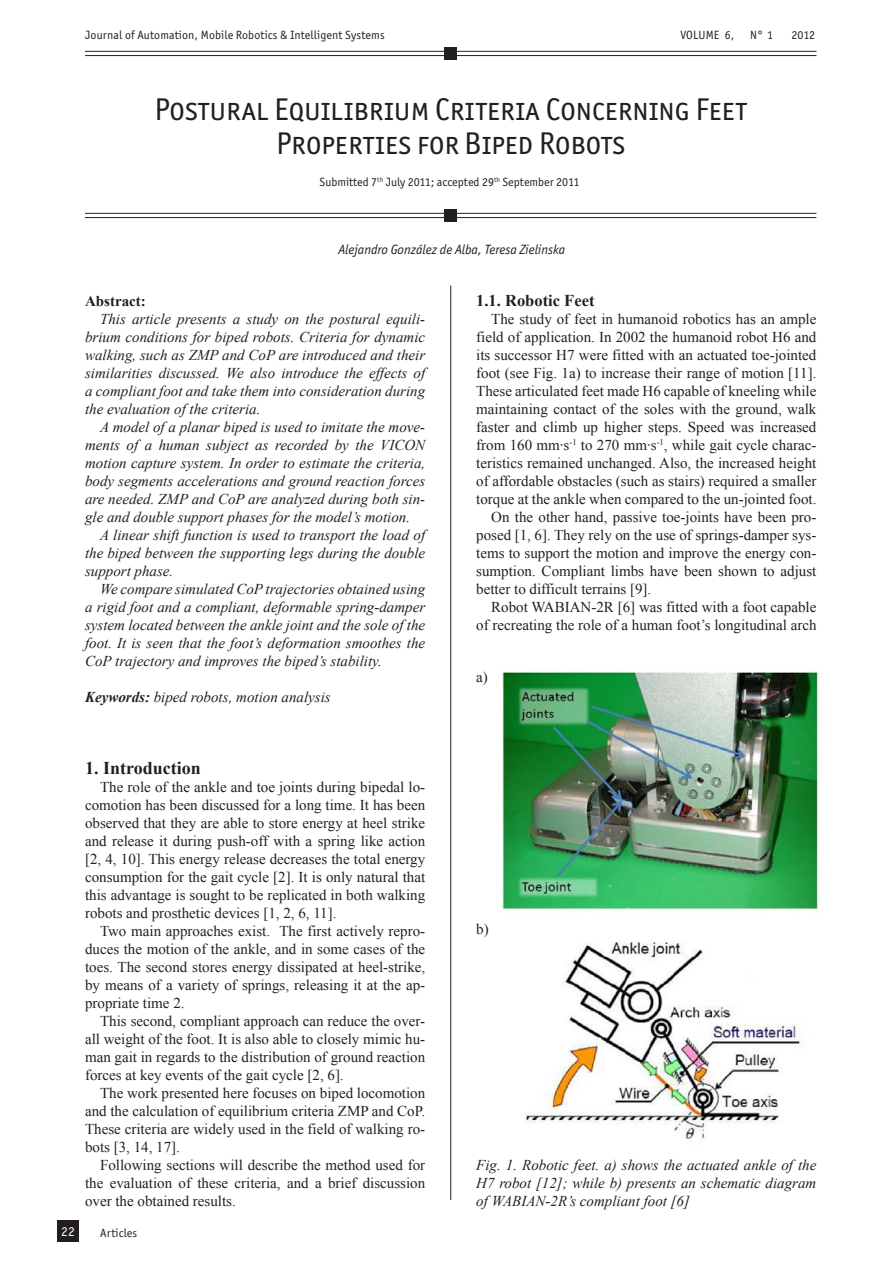
<style>
.page{position:relative;width:893px;height:1263px;background:#fff}
.page>*{position:absolute;margin:0;border:0;box-sizing:border-box;transform-origin:0 0}
.t1{font:31.5px/34.5px "Officina Sans ITC Book SC";color:#231f20;text-align:center}
.t2{font:700 18px "Times New Roman";color:#231f20}
.t3{font:700 16.5px "Times New Roman";color:#231f20}
.t4{font:15px/18px "Times New Roman";color:#231f20;text-align:justify}
.t5{font:italic 15px/18px "Times New Roman";color:#231f20;text-align:justify}
.t6{font:700 15px "Times New Roman";color:#231f20}
.t7{font:italic 13.5px "Officina Sans ITC";color:#231f20}
.t8{font:13.5px "Officina Sans ITC";color:#fff}
.t9{font:12px "Officina Sans ITC";letter-spacing:.01em;color:#231f20}
.s1{font-weight:700}
</style>
<div class="page">
<hr style="left:85px;top:213px;width:731px;height:1px;background:#231f20">
<hr style="left:85px;top:217px;width:731px;height:1px;background:#231f20">
<div style="left:444px;top:209px;width:13px;height:13px;background:#231f20"></div>
<hr style="left:85px;top:51px;width:731px;height:1px;background:#231f20">
<hr style="left:85px;top:55px;width:731px;height:1px;background:#231f20">
<div style="left:444px;top:47px;width:13px;height:13px;background:#231f20"></div>
<hr style="left:450px;top:286px;width:1px;height:914px;background:#231f20">
<div style="left:57px;top:1220px;width:22px;height:22px;background:#231f20"></div>
<img style="left:503px;top:671px;width:316px;height:239px">
<img style="left:524px;top:942px;width:278px;height:197px">
<p class="t9" style="left:85px;top:28px;width:301px">Journal of Automation, Mobile Robotics &amp; Intelligent Systems</p>
<p class="t9" style="left:680px;top:28px;width:55px">VOLUME 6,</p>
<p class="t9" style="left:750px;top:28px;width:25px">N° 1</p>
<p class="t9" style="left:791px;top:28px;width:25px">2012</p>
<h1 class="t1" style="left:155px;top:91px;width:594px">Postural equilibrium criteria concerning feet<br>Properties for biped robots</h1>
<p class="t9" style="left:320px;top:175px;width:261px">Submitted 7<sup>th</sup> July 2011; accepted 29<sup>th</sup> September 2011</p>
<p class="t7" style="left:338px;top:242px;width:228px">Alejandro González de Alba, Teresa Zielinska</p>
<p class="t6" style="left:85px;top:291px;width:62px">Abstract:</p>
<p class="t5" style="left:85px;top:310px;width:342px;text-indent:15px">This article presents a study on the postural equili&shy;brium conditions for biped robots. Criteria for dynamic walking, such as ZMP and CoP are introduced and their similarities discussed. We also introduce the effects of a compliant foot and take them into consideration during the evaluation of the criteria.</p>
<p class="t5" style="left:85px;top:418px;width:342px;text-indent:15px">A model of a planar biped is used to imitate the move&shy;ments of a human subject as recorded by the VICON motion capture system. In order to estimate the criteria, body segments accelerations and ground reaction forces are needed. ZMP and CoP are analyzed during both sin&shy;gle and double support phases for the model’s motion.</p>
<p class="t5" style="left:85px;top:526px;width:342px;text-indent:15px">A linear shift function is used to transport the load of the biped between the supporting legs during the double support phase.</p>
<p class="t5" style="left:85px;top:580px;width:342px;text-indent:15px">We compare simulated CoP trajectories obtained using a rigid foot and a compliant, deformable spring-damper system located between the ankle joint and the sole of the foot. It is seen that the foot’s deformation smoothes the CoP trajectory and improves the biped’s stability.</p>
<p class="t5" style="left:85px;top:688px;width:247px"><span class="s1">Keywords:</span> biped robots, motion analysis</p>
<p class="t2" style="left:85px;top:756px;width:117px">1. Introduction</p>
<p class="t4" style="left:85px;top:778px;width:342px;text-indent:15px">The role of the ankle and toe joints during bipedal lo&shy;comotion has been discussed for a long time. It has been observed that they are able to store energy at heel strike and release it during push-off with a spring like action [2, 4, 10]. This energy release decreases the total energy consumption for the gait cycle [2]. It is only natural that this advantage is sought to be replicated in both walking robots and prosthetic devices [1, 2, 6, 11].</p>
<p class="t4" style="left:85px;top:922px;width:342px;text-indent:15px">Two main approaches exist. The first actively repro&shy;duces the motion of the ankle, and in some cases of the toes. The second stores energy dissipated at heel-strike, by means of a variety of springs, releasing it at the ap&shy;propriate time 2.</p>
<p class="t4" style="left:85px;top:1012px;width:342px;text-indent:15px">This second, compliant approach can reduce the over&shy;all weight of the foot. It is also able to closely mimic hu&shy;man gait in regards to the distribution of ground reaction forces at key events of the gait cycle [2, 6].</p>
<p class="t4" style="left:85px;top:1084px;width:342px;text-indent:15px">The work presented here focuses on biped locomotion and the calculation of equilibrium criteria ZMP and CoP.<br>These criteria are widely used in the field of walking ro&shy;bots [3, 14, 17].</p>
<p class="t4" style="left:85px;top:1156px;width:342px;text-indent:15px">Following sections will describe the method used for the evaluation of these criteria, and a brief discussion over the obtained results.</p>
<p class="t8" style="left:61px;top:1224px;width:15px">22</p>
<p class="t9" style="left:100px;top:1226px;width:39px">Articles</p>
<p class="t3" style="left:476px;top:289px;width:120px">1.1. Robotic Feet</p>
<p class="t4" style="left:491px;top:310px;width:327px">The study of feet in humanoid robotics has an ample</p>
<p class="t4" style="left:476px;top:328px;width:342px">field of application. In 2002 the humanoid robot H6 and</p>
<p class="t4" style="left:476px;top:346px;width:342px">its successor H7 were fitted with an actuated toe-jointed</p>
<p class="t4" style="left:476px;top:364px;width:342px">foot (see Fig. 1a) to increase their range of motion [11].</p>
<p class="t4" style="left:476px;top:382px;width:342px">These articulated feet made H6 capable of kneeling while</p>
<p class="t4" style="left:476px;top:400px;width:342px">maintaining contact of the soles with the ground, walk</p>
<p class="t4" style="left:476px;top:418px;width:342px">faster and climb up higher steps. Speed was increased</p>
<p class="t4" style="left:476px;top:436px;width:342px">from 160 mm∙s<sup>-1</sup> to 270 mm∙s<sup>-1</sup>, while gait cycle charac-</p>
<p class="t4" style="left:476px;top:454px;width:342px">teristics remained unchanged. Also, the increased height</p>
<p class="t4" style="left:476px;top:472px;width:342px">of affordable obstacles (such as stairs) required a smaller</p>
<p class="t4" style="left:476px;top:490px;width:342px">torque at the ankle when compared to the un-jointed foot.</p>
<p class="t4" style="left:491px;top:508px;width:327px">On the other hand, passive toe-joints have been pro-</p>
<p class="t4" style="left:476px;top:526px;width:342px">posed [1, 6]. They rely on the use of springs-damper sys-</p>
<p class="t4" style="left:476px;top:544px;width:342px">tems to support the motion and improve the energy con-</p>
<p class="t4" style="left:476px;top:562px;width:342px">sumption. Compliant limbs have been shown to adjust</p>
<p class="t4" style="left:476px;top:580px;width:177px">better to difficult terrains [9].</p>
<p class="t4" style="left:491px;top:598px;width:327px">Robot WABIAN-2R [6] was fitted with a foot capable</p>
<p class="t4" style="left:476px;top:616px;width:342px">of recreating the role of a human foot’s longitudinal arch</p>
<p class="t4" style="left:476px;top:668px;width:13px">a)</p>
<p class="t4" style="left:476px;top:920px;width:14px">b)</p>
<p class="t5" style="left:476px;top:1156px;width:342px">Fig. 1. Robotic feet. a) shows the actuated ankle of the H7 robot [12]; while b) presents an schematic diagram of WABIAN-2R’s compliant foot [6]</p>
</div>
